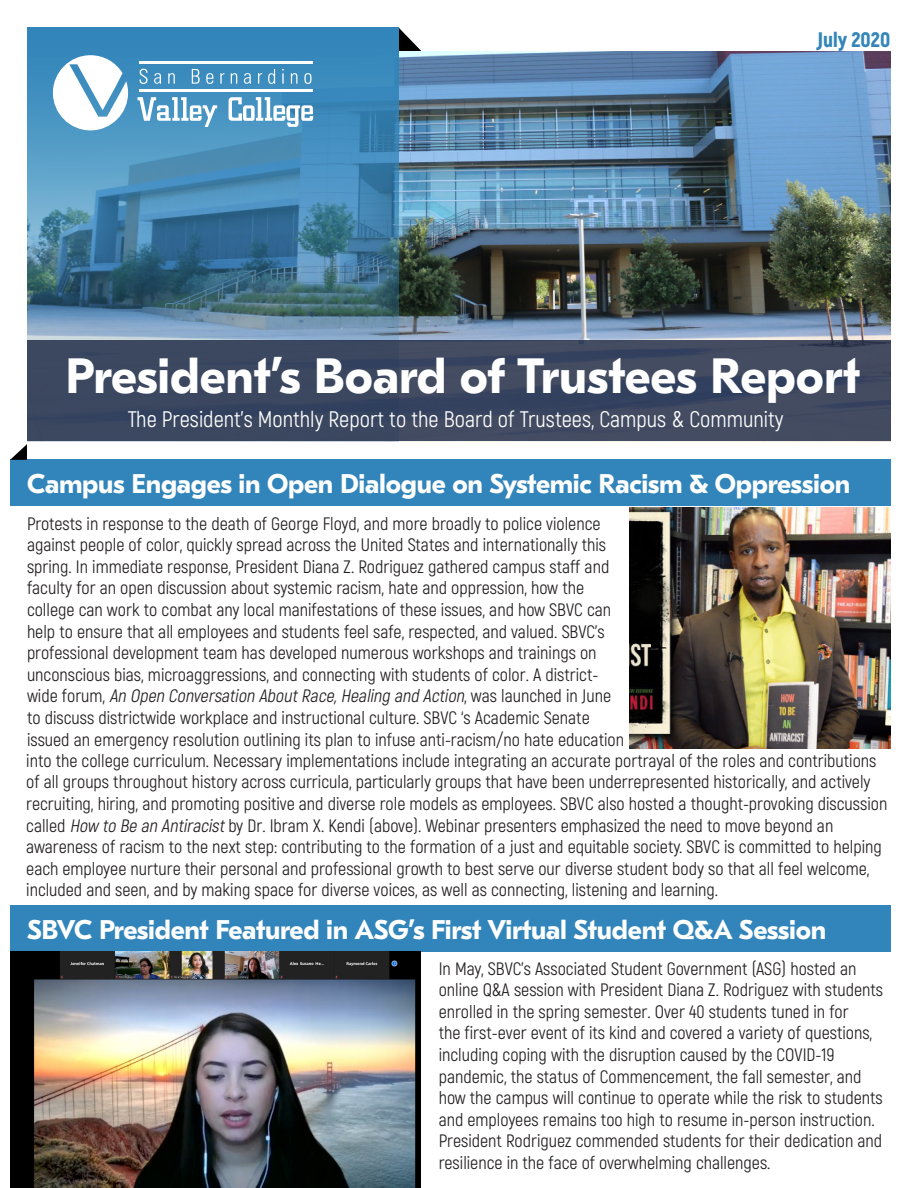
<style>
.page{position:relative;width:918px;height:1188px;background:#fff}
.page>*{position:absolute;margin:0;border:0;box-sizing:border-box;transform-origin:0 0}
.t1{font:700 49.5px "GT Eesti Pro Text";color:#fff}
.PBR_Title{font:700 27px "GT Eesti Pro Text";letter-spacing:-.01em;color:#fff}
.t2{font:22.5px "Akrobat";color:#fff}
.t3{font:900 21px "Akrobat";color:#3486b9}
.PBR_Paragraph{font:18px/21.6px "Akrobat";color:#231f20}
.s1{font-style:italic}
</style>
<div class="page">
<div style="left:10px;top:905px;width:880px;height:47px;background:#3285ba"></div>
<div style="left:10px;top:460px;width:880px;height:46px;background:#3285ba"></div>
<svg style="left:10px;top:444px;width:17px;height:16px"></svg>
<svg style="left:399px;top:28px;width:23px;height:23px"></svg>
<img style="left:630px;top:507px;width:260px;height:241px">
<img style="left:10px;top:952px;width:410px;height:236px">
<img style="left:399px;top:51px;width:492px;height:290px">
<svg style="left:27px;top:27px;width:372px;height:314px"></svg>
<svg style="left:137px;top:97px;width:80px;height:30px"></svg>
<svg style="left:229px;top:97px;width:84px;height:30px"></svg>
<svg style="left:140px;top:69px;width:8px;height:15px"></svg>
<svg style="left:154px;top:73px;width:7px;height:11px"></svg>
<svg style="left:168px;top:73px;width:7px;height:11px"></svg>
<svg style="left:192px;top:69px;width:8px;height:15px"></svg>
<svg style="left:206px;top:73px;width:7px;height:11px"></svg>
<svg style="left:220px;top:73px;width:4px;height:11px"></svg>
<svg style="left:231px;top:73px;width:6px;height:11px"></svg>
<svg style="left:244px;top:73px;width:7px;height:11px"></svg>
<svg style="left:258px;top:73px;width:4px;height:11px"></svg>
<svg style="left:268px;top:69px;width:7px;height:15px"></svg>
<svg style="left:282px;top:69px;width:2px;height:15px"></svg>
<svg style="left:291px;top:73px;width:6px;height:11px"></svg>
<svg style="left:304px;top:73px;width:8px;height:11px"></svg>
<svg style="left:53px;top:55px;width:75px;height:75px"></svg>
<hr style="left:139px;top:61px;width:173px;height:3px;background:#fff">
<hr style="left:139px;top:89px;width:173px;height:3px;background:#fff">
<div style="left:27px;top:341px;width:864px;height:100px;background:#3c4860"></div>
<p class="t3" style="left:816px;top:26px;width:75px">July 2020</p>
<p class="t1" style="left:66px;top:349px;width:796px">President’s Board of Trustees Report</p>
<p class="t2" style="left:128px;top:406px;width:657px">The President’s Monthly Report to the Board of Trustees, Campus &amp; Community</p>
<p class="PBR_Title" style="left:27px;top:469px;width:825px">Campus Engages in Open Dialogue on Systemic Racism &amp; Oppression</p>
<p class="PBR_Paragraph" style="left:27px;top:513px;width:598px">Protests in response to the death of George Floyd, and more broadly to police violence against people of color, quickly spread across the United States and internationally this spring. In immediate response, President Diana Z. Rodriguez gathered campus staff and faculty for an open discussion about systemic racism, hate and oppression, how the college can work to combat any local manifestations of these issues, and how SBVC can help to ensure that all employees and students feel safe, respected, and valued. SBVC’s professional development team has developed numerous workshops and trainings on unconscious bias, microaggressions, and connecting with students of color. A district-<br>w i d e f o r u m , <span class="s1">An Open Conversation AboutRace,Healing and Action</span>, wa s l a u n c h e d i n J u n e to discuss districtwide workplace and instructional culture. SBVC ‘s Academic Senate issued an emergency resolution outlining its plan to infuse anti-racism/no hate education</p>
<p class="PBR_Paragraph" style="left:26px;top:750px;width:863px">into the college curriculum. Necessary implementations include integrating an accurate portrayal of the roles and contributions of all groups throughout history across curricula, particularly groups that have been underrepresented historically, and actively recruiting, hiring, and promoting positive and diverse role models as employees. SBVC also hosted a thought-provoking discussion called <span class="s1">How to Be an Antiracist</span>by Dr. Ibram X. Kendi (above). Webinar presenters emphasized the need to move beyond an awareness of racism to the next step: contributing to the formation of a just and equitable society. SBVC is committed to helping each employee nurture their personal and professional growth to best serve our diverse student body so that all feel welcome, included and seen, and by making space for diverse voices, as well as connecting, listening and learning.</p>
<p class="PBR_Title" style="left:27px;top:915px;width:801px">SBVC President Featured in ASG’s First Virtual Student Q&amp;A Session</p>
<p class="PBR_Paragraph" style="left:439px;top:957px;width:446px">In May, SBVC’s Associated Student Government (ASG) hosted an online Q&amp;A session with President Diana Z. Rodriguez with students enrolled in the spring semester. Over 40 students tuned in for<br>the first-ever event of its kind and covered a variety of questions, including coping with the disruption caused by the COVID-19 pandemic, the status of Commencement, the fall semester, and how the campus will continue to operate while the risk to students and employees remains too high to resume in-person instruction.<br>President Rodriguez commended students for their dedication and resilience in the face of overwhelming challenges.</p>
</div>
